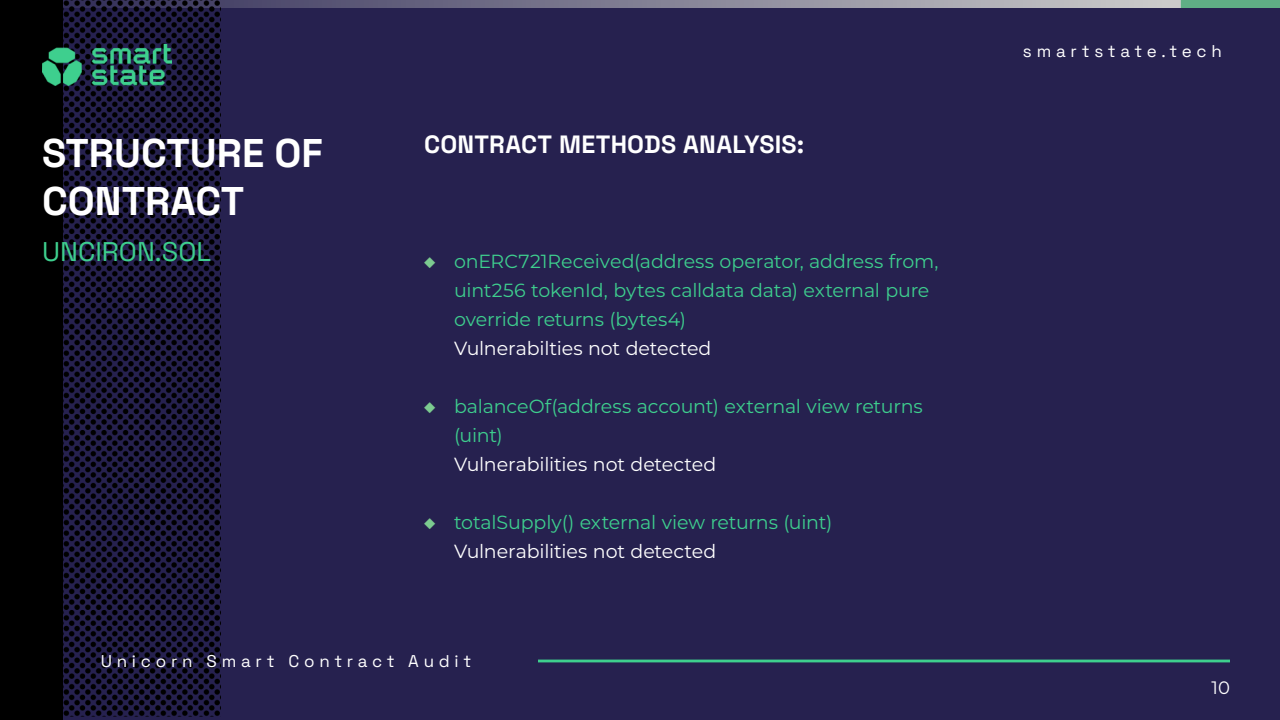
<style>
.page{position:relative;width:1280px;height:720px;background:#26214f}
.page>*{position:absolute;margin:0;border:0;box-sizing:border-box;transform-origin:0 0}
.t1{font:300 40px/48px "Space Grotesk";color:#fff}
.t2{font:300 27px "Space Grotesk";color:#3ecf8e}
.t3{font:300 25px "Space Grotesk";letter-spacing:.01em;color:#fff}
.t4{font:19px/29px "Montserrat";letter-spacing:-.01em;color:#3ecf8e}
.t5{font:19px "Montserrat";letter-spacing:-.005em;color:#fff}
.t6{font:18px "Montserrat";color:#fff}
.t7{font:300 17px "Space Grotesk";letter-spacing:.28em;color:#fff}
.s1{font-size:20px;color:#7ccb90}
.s2{color:#fff}
</style>
<div class="page">
<svg style="left:220px;top:0;width:961px;height:8px;background:#8a889a"></svg>
<div style="left:1181px;top:0;width:99px;height:8px;background:#5fae85"></div>
<hr style="left:538px;top:660px;width:692px;height:2px;background:#3ecf8e">
<img style="left:0;top:0;width:220px;height:720px">
<img style="left:42px;top:44px;width:129px;height:41px">
<h1 class="t1" style="left:42px;top:127px;width:282px">STRUCTURE OF<br>CONTRACT</h1>
<h2 class="t2" style="left:42px;top:232px;width:171px">UNCIRON.SOL</h2>
<h3 class="t3" style="left:424px;top:125px;width:382px">CONTRACT METHODS ANALYSIS:</h3>
<p class="t4" style="left:454px;top:246px;width:486px;text-indent:-30px"><span class="s1">◆</span> onERC721Received(address operator, address from, uint256 tokenId, bytes calldata data) external pure override returns (bytes4)</p>
<p class="t5" style="left:454px;top:335px;width:259px">Vulnerabilties not detected</p>
<p class="t4" style="left:454px;top:391px;width:470px;text-indent:-30px"><span class="s1">◆</span> balanceOf(address account) external view returns (uint)</p>
<p class="t5" style="left:454px;top:451px;width:264px">Vulnerabilities not detected</p>
<p class="t4" style="left:454px;top:507px;width:380px;text-indent:-30px"><span class="s1">◆</span> totalSupply() external view returns (uint)<br><span class="s2">Vulnerabilities not detected</span></p>
<p class="t7" style="left:101px;top:649px;width:372px">Unicorn Smart Contract Audit</p>
<p class="t7" style="left:1023px;top:39px;width:201px">smartstate.tech</p>
<p class="t6" style="left:1212px;top:675px;width:20px">10</p>
</div>
